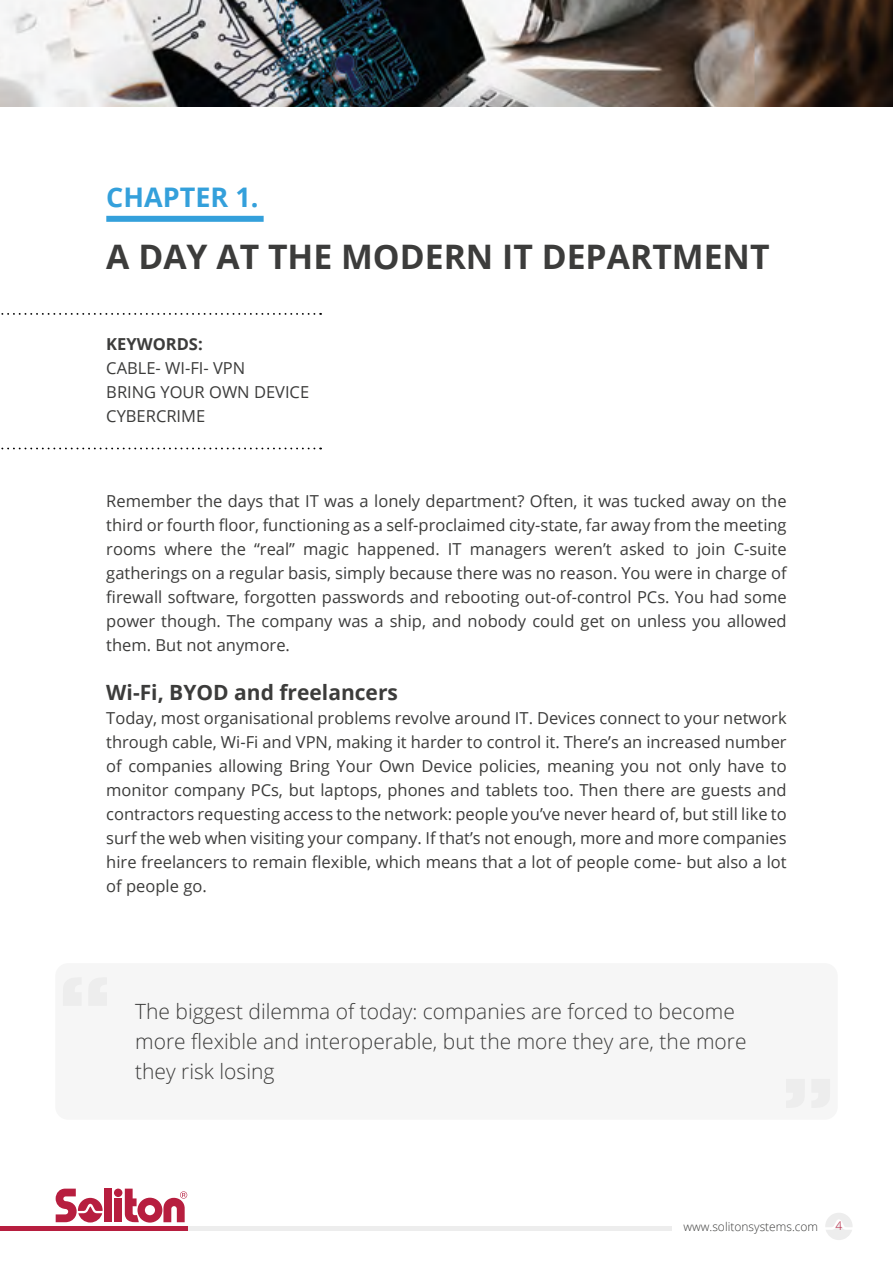
<style>
.page{position:relative;width:893px;height:1263px;background:#fff}
.page>*{position:absolute;margin:0;border:0;box-sizing:border-box;transform-origin:0 0}
.t1{font:700 33.75px "Open Sans";color:#3c3c3b}
.t2{font:700 27px "Open Sans";color:#34a0db}
.t3{font:300 21px/30px "Open Sans";color:#3c3c3b}
.t4{font:700 21px "Open Sans";color:#3c3c3b}
.t5{font:16.5px/24px "Open Sans";color:#3c3c3b;text-align:justify}
.t6{font:700 16.5px "Open Sans";color:#3c3c3b}
.t7{font:300 12px "Open Sans";color:#3c3c3b}
.t8{font:300 12px "Open Sans";color:#b71e3f}
</style>
<div class="page">
<div style="left:40px;top:1226px;width:632px;height:5px;background:#ededed"></div>
<div style="left:104px;top:1188px;width:7px;height:34px;background:#b71e3f"></div>
<div style="left:114px;top:1198px;width:8px;height:24px;background:#b71e3f"></div>
<div style="left:114px;top:1188px;width:8px;height:9px;background:#b71e3f;border-radius:50%"></div>
<svg style="left:56px;top:1188px;width:47px;height:34px"></svg>
<svg style="left:125px;top:1188px;width:62px;height:34px"></svg>
<hr style="left:0;top:1226px;width:187px;height:4px;background:#b71e3f">
<svg style="left:825px;top:1213px;width:28px;height:27px"></svg>
<img style="left:0;top:0;width:893px;height:106px">
<div style="left:106px;top:216px;width:158px;height:6px;background:#34a0db"></div>
<svg style="left:1px;top:313px;width:313px;height:2px"></svg>
<svg style="left:1px;top:448px;width:313px;height:1px"></svg>
<div style="left:55px;top:963px;width:783px;height:157px;background:#f6f6f6;border-radius:13px"></div>
<h2 class="t2" style="left:106px;top:178px;width:154px">CHAPTER 1.</h2>
<h1 class="t1" style="left:106px;top:233px;width:665px">A DAY AT THE MODERN IT DEPARTMENT</h1>
<p class="t6" style="left:106px;top:332px;width:98px">KEYWORDS:</p>
<p class="t5" style="left:106px;top:355px;width:204px;text-align:left">CABLE- WI-FI- VPN<br>BRING YOUR OWN DEVICE<br>CYBERCRIME</p>
<p class="t5" style="left:106px;top:489px;width:682px">Remember the days that IT was a lonely department? Often, it was tucked away on the third or fourth floor, functioning as a self-proclaimed city-state, far away from the meeting rooms where the “real” magic happened. IT managers weren’t asked to join C-suite gatherings on a regular basis, simply because there was no reason. You were in charge of firewall software, forgotten passwords and rebooting out-of-control PCs. You had some power though. The company was a ship, and nobody could get on unless you allowed them. But not anymore.</p>
<p class="t4" style="left:106px;top:678px;width:293px">Wi-Fi, BYOD and freelancers</p>
<p class="t5" style="left:106px;top:706px;width:682px">Today, most organisational problems revolve around IT. Devices connect to your network through cable, Wi-Fi and VPN, making it harder to control it. There’s an increased number of companies allowing Bring Your Own Device policies, meaning you not only have to monitor company PCs, but laptops, phones and tablets too. Then there are guests and contractors requesting access to the network: people you’ve never heard of, but still like to surf the web when visiting your company. If that’s not enough, more and more companies hire freelancers to remain flexible, which means that a lot of people come- but also a lot of people go.</p>
<p class="t3" style="left:135px;top:996px;width:613px">The biggest dilemma of today: companies are forced to become more flexible and interoperable, but the more they are, the more they risk losing</p>
<p class="t7" style="left:683px;top:1219px;width:136px">www.solitonsystems.com</p>
<p class="t8" style="left:835px;top:1218px;width:8px">4</p>
</div>
